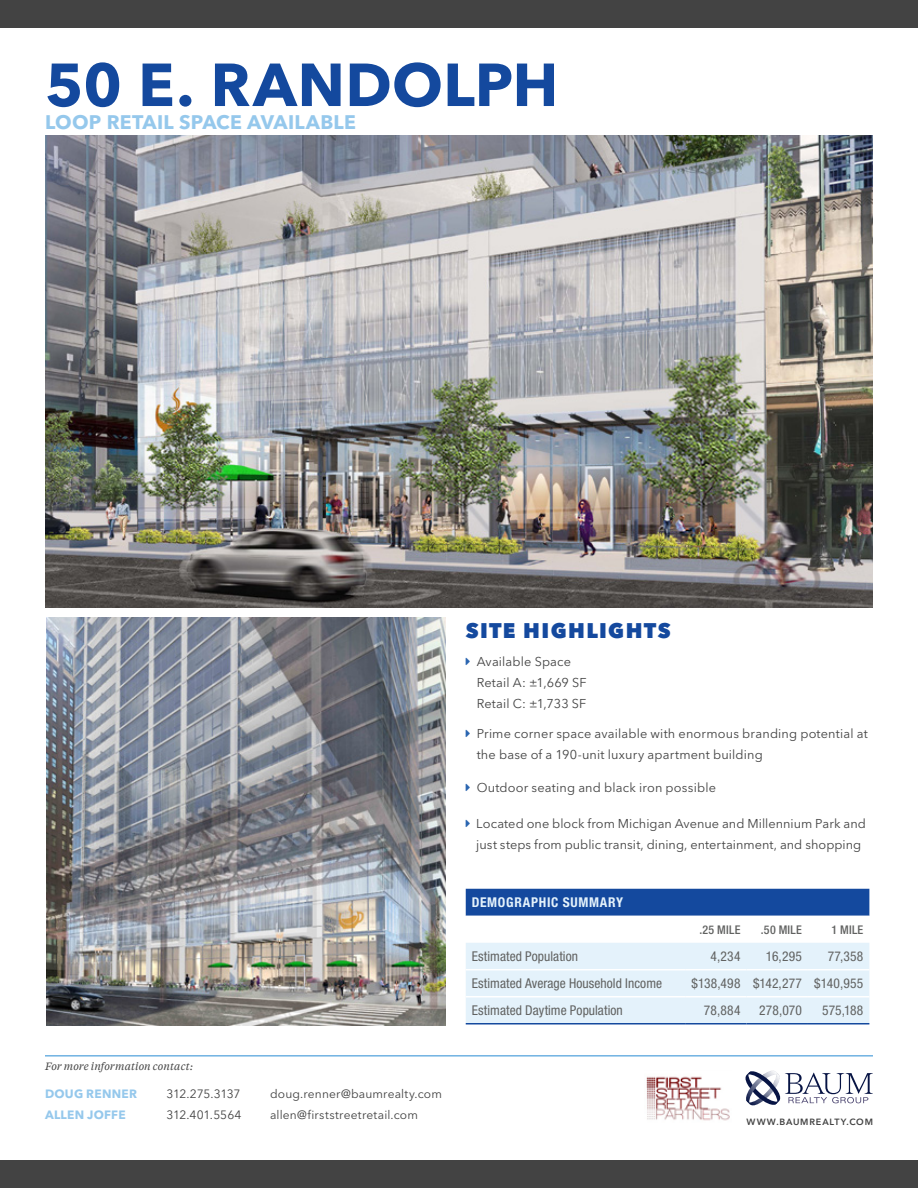
<style>
.page{position:relative;width:918px;height:1188px;background:#fff}
.page>*{position:absolute;margin:0;border:0;box-sizing:border-box;transform-origin:0 0}
.t1{font:700 60px "Avenir Next LT Pro";letter-spacing:.005em;color:#14499e}
.t2{font:800 21px "Avenir Next LT Pro";letter-spacing:.065em;color:#14499e}
.t3{font:700 19.5px "Avenir Next LT Pro";letter-spacing:.01em;color:#95c8ec}
.t4{font:condensed 13.5px "Helvetica Neue LT Std";letter-spacing:.005em;color:#616261}
.t5{font:700 condensed 13.5px "Helvetica Neue LT Std";letter-spacing:.05em;color:#e4f2fb}
.t6{font:12.75px/21px "Avenir Next LT Pro";letter-spacing:.01em;color:#434343}
.t7{font:12px "Avenir Next LT Pro";letter-spacing:.015em;color:#434343}
.t8{font:700 12px "Avenir Next LT Pro";letter-spacing:.02em;color:#95c8ec}
.t9{font:500 condensed 12px "Helvetica Neue LT Std";letter-spacing:.025em;color:#616261}
.t10{font:12px "Avenir Next LT Pro";letter-spacing:-.03em;color:#434343}
.t11{font:italic 10.5px "Tiempos Text";letter-spacing:.005em;color:#434343}
.t12{font:600 9px "Avenir Next LT Pro";letter-spacing:.09em;color:#434343}
</style>
<div class="page">
<hr style="left:45px;top:1055px;width:828px;height:2px;background:#70b2e2">
<svg style="left:745px;top:1071px;width:128px;height:35px"></svg>
<div style="left:0;top:0;width:918px;height:28px;background:#434343"></div>
<div style="left:0;top:1160px;width:918px;height:28px;background:#434343"></div>
<img style="left:646px;top:1076px;width:84px;height:45px">
<img style="left:45px;top:135px;width:828px;height:473px">
<img style="left:46px;top:617px;width:400px;height:409px">
<svg style="left:466px;top:889px;width:403px;height:134px"></svg>
<hr style="left:466px;top:969px;width:219px;height:2px;background:#fff">
<hr style="left:685px;top:969px;width:62px;height:2px;background:#fff">
<hr style="left:747px;top:969px;width:61px;height:2px;background:#fff">
<hr style="left:808px;top:969px;width:61px;height:2px;background:#fff">
<hr style="left:466px;top:996px;width:219px;height:2px;background:#fff">
<hr style="left:685px;top:996px;width:62px;height:2px;background:#fff">
<hr style="left:747px;top:996px;width:61px;height:2px;background:#fff">
<hr style="left:808px;top:996px;width:61px;height:2px;background:#fff">
<hr style="left:466px;top:1023px;width:219px;height:2px;background:#14499e">
<hr style="left:685px;top:1023px;width:62px;height:2px;background:#14499e">
<hr style="left:747px;top:1023px;width:61px;height:2px;background:#14499e">
<hr style="left:808px;top:1023px;width:61px;height:2px;background:#14499e">
<h1 class="t1" style="left:45px;top:33px;width:515px">50 E. RANDOLPH</h1>
<h3 class="t3" style="left:45px;top:106px;width:312px">LOOP RETAIL SPACE AVAILABLE</h3>
<h2 class="t2" style="left:466px;top:618px;width:207px">SITE HIGHLIGHTS</h2>
<p class="t6" style="left:477px;top:651px;width:111px">Available Space<br>Retail A: ±1,669 SF<br>Retail C: ±1,733 SF</p>
<p class="t6" style="left:477px;top:723px;width:393px">Prime corner space available with enormous branding potential at the base of a 190-unit luxury apartment building</p>
<p class="t6" style="left:477px;top:777px;width:241px">Outdoor seating and black iron possible</p>
<p class="t6" style="left:476px;top:813px;width:391px">Located one block from Michigan Avenue and Millennium Park and just steps from public transit, dining, entertainment, and shopping</p>
<p class="t5" style="left:472px;top:894px;width:153px">DEMOGRAPHIC SUMMARY</p>
<p class="t9" style="left:699px;top:922px;width:43px">.25 MILE</p>
<p class="t9" style="left:761px;top:922px;width:43px">.50 MILE</p>
<p class="t9" style="left:831px;top:922px;width:33px">1 MILE</p>
<p class="t11" style="left:45px;top:1059px;width:150px">For more information contact:</p>
<p class="t8" style="left:45px;top:1083px;width:94px">DOUG RENNER</p>
<p class="t10" style="left:167px;top:1084px;width:75px">312.275.3137</p>
<p class="t7" style="left:270px;top:1084px;width:174px">doug.renner@baumrealty.com</p>
<p class="t8" style="left:45px;top:1105px;width:82px">ALLEN JOFFE</p>
<p class="t7" style="left:167px;top:1105px;width:77px">312.401.5564</p>
<p class="t7" style="left:270px;top:1105px;width:150px">allen@firststreetretail.com</p>
<p class="t4" style="left:472px;top:948px;width:108px">Estimated Population</p>
<p class="t4" style="left:711px;top:948px;width:31px">4,234</p>
<p class="t4" style="left:766px;top:948px;width:38px">16,295</p>
<p class="t4" style="left:828px;top:948px;width:37px">77,358</p>
<p class="t4" style="left:472px;top:975px;width:192px">Estimated Average Household Income</p>
<p class="t4" style="left:692px;top:975px;width:173px">$138,498 $142,277 $140,955</p>
<p class="t4" style="left:472px;top:1002px;width:153px">Estimated Daytime Population</p>
<p class="t4" style="left:704px;top:1002px;width:38px">78,884</p>
<p class="t4" style="left:759px;top:1002px;width:44px">278,070</p>
<p class="t4" style="left:822px;top:1002px;width:43px">575,188</p>
<p class="t12" style="left:747px;top:1115px;width:128px">WWW.BAUMREALTY.COM</p>
</div>
